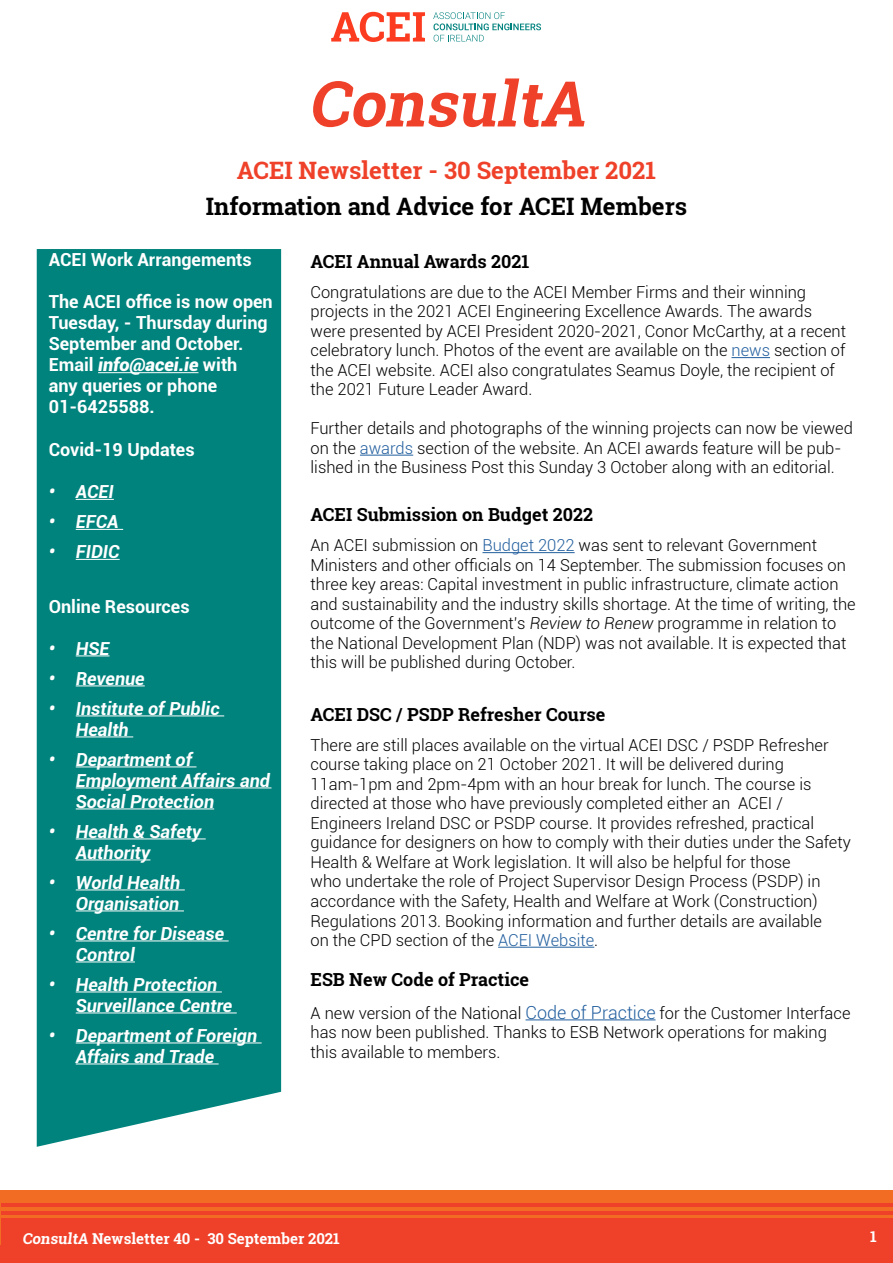
<style>
.page{position:relative;width:893px;height:1263px;background:#fff}
.page>*{position:absolute;margin:0;border:0;box-sizing:border-box;transform-origin:0 0}
.t1{font:italic 700 63px "Roboto Slab";color:#ef4129}
.t2{font:700 24px "Roboto Slab";color:#000}
.t3{font:700 24px "Roboto Slab";color:#ef4129}
.t4{font:italic 700 18px/21px "Roboto";color:#fff}
.t5{font:700 18px/21.1px "Roboto";color:#fff}
.t6{font:700 18px "Roboto Slab";color:#000}
.t7{font:300 16.5px/19.5px "Roboto";color:#000}
.t8{font:700 15px "Roboto Slab";color:#fff}
.s1{font-weight:900;font-style:italic}
.s2{color:#215e9e}
.s3{font-style:italic}
.s4{font-size:18px;color:#215e9e}
</style>
<div class="page">
<hr style="left:0;top:1218px;width:1px;height:45px;background:#ef4129">
<div style="left:0;top:1190px;width:893px;height:54px;background:#f36c24"></div>
<div style="left:1px;top:1218px;width:892px;height:45px;background:#ef4129"></div>
<hr style="left:1px;top:1211px;width:892px;height:3px;background:#ef4129">
<hr style="left:1px;top:1203px;width:892px;height:4px;background:#ef4129">
<svg style="left:331px;top:12px;width:94px;height:30px"></svg>
<svg style="left:433px;top:12px;width:108px;height:30px"></svg>
<hr style="left:731px;top:357px;width:39px;height:1px;background:#215e9e">
<hr style="left:360px;top:455px;width:53px;height:1px;background:#215e9e">
<hr style="left:482px;top:552px;width:93px;height:1px;background:#215e9e">
<hr style="left:498px;top:947px;width:96px;height:1px;background:#215e9e">
<hr style="left:526px;top:1019px;width:130px;height:1px;background:#215e9e">
<div style="left:37px;top:249px;width:244px;height:898px;background:#00837d"></div>
<hr style="left:76px;top:655px;width:34px;height:1px;background:#fff">
<hr style="left:76px;top:685px;width:69px;height:1px;background:#fff">
<hr style="left:76px;top:715px;width:148px;height:1px;background:#fff">
<hr style="left:76px;top:736px;width:57px;height:1px;background:#fff">
<hr style="left:76px;top:766px;width:120px;height:1px;background:#fff">
<hr style="left:76px;top:787px;width:196px;height:1px;background:#fff">
<hr style="left:76px;top:808px;width:138px;height:1px;background:#fff">
<hr style="left:76px;top:838px;width:130px;height:1px;background:#fff">
<hr style="left:76px;top:859px;width:74px;height:1px;background:#fff">
<hr style="left:76px;top:889px;width:109px;height:1px;background:#fff">
<hr style="left:76px;top:910px;width:108px;height:1px;background:#fff">
<hr style="left:76px;top:940px;width:153px;height:1px;background:#fff">
<hr style="left:76px;top:961px;width:59px;height:1px;background:#fff">
<hr style="left:76px;top:991px;width:146px;height:1px;background:#fff">
<hr style="left:76px;top:1012px;width:161px;height:1px;background:#fff">
<hr style="left:76px;top:1042px;width:186px;height:1px;background:#fff">
<hr style="left:76px;top:1063px;width:143px;height:1px;background:#fff">
<hr style="left:76px;top:499px;width:38px;height:1px;background:#fff">
<hr style="left:76px;top:529px;width:47px;height:1px;background:#fff">
<hr style="left:76px;top:559px;width:44px;height:1px;background:#fff">
<hr style="left:98px;top:372px;width:100px;height:1px;background:#fff">
<h1 class="t1" style="left:308px;top:60px;width:293px">ConsultA</h1>
<h2 class="t3" style="left:237px;top:153px;width:421px">ACEI Newsletter - 30 September 2021</h2>
<h2 class="t2" style="left:206px;top:189px;width:483px">Information and Advice for ACEI Members</h2>
<p class="t5" style="left:49px;top:248px;width:204px">ACEI Work Arrangements</p>
<p class="t5" style="left:49px;top:290px;width:226px">The ACEI office is now open<br>Tuesday, - Thursday during<br>September and October.<br>Email <span class="s1">info@acei.ie</span> with<br>any queries or phone<br>01-6425588.</p>
<p class="t5" style="left:49px;top:438px;width:147px">Covid-19 Updates</p>
<p class="t4" style="left:49px;top:480px;width:67px">• ACEI</p>
<p class="t4" style="left:49px;top:510px;width:71px">• EFCA</p>
<p class="t4" style="left:49px;top:540px;width:72px">• FIDIC</p>
<p class="t5" style="left:49px;top:595px;width:142px">Online Resources</p>
<p class="t4" style="left:49px;top:637px;width:62px">• HSE</p>
<p class="t4" style="left:49px;top:667px;width:97px">• Revenue</p>
<p class="t4" style="left:76px;top:697px;width:145px;text-indent:-27px">• Institute of Public<br>Health</p>
<p class="t4" style="left:76px;top:748px;width:196px;text-indent:-27px">• Department of<br>Employment Affairs and<br>Social Protection</p>
<p class="t4" style="left:76px;top:820px;width:127px;text-indent:-27px">• Health &amp; Safety<br>Authority</p>
<p class="t4" style="left:49px;top:871px;width:133px;text-align:right">• World Health<br>Organisation</p>
<p class="t4" style="left:76px;top:922px;width:150px;text-indent:-27px">• Centre for Disease<br>Control</p>
<p class="t4" style="left:76px;top:973px;width:158px;text-indent:-27px">• Health Protection<br>Surveillance Centre</p>
<p class="t4" style="left:76px;top:1024px;width:183px;text-indent:-27px">• Department of Foreign<br>Affairs and Trade</p>
<p class="t6" style="left:311px;top:249px;width:220px">ACEI Annual Awards 2021</p>
<p class="t7" style="left:311px;top:282px;width:537px">Congratulations are due to the ACEI Member Firms and their winning projects in the 2021 ACEI Engineering Excellence Awards. The awards were presented by ACEI President 2020-2021, Conor McCarthy, at a recent celebratory lunch. Photos of the event are available on the <span class="s2">news</span> section of the ACEI website. ACEI also congratulates Seamus Doyle, the recipient of the 2021 Future Leader Award.</p>
<p class="t7" style="left:311px;top:418px;width:544px">Further details and photographs of the winning projects can now be viewed on the <span class="s2">awards</span> section of the website. An ACEI awards feature will be pub&shy;lished in the Business Post this Sunday 3 October along with an editorial.</p>
<p class="t6" style="left:311px;top:502px;width:284px">ACEI Submission on Budget 2022</p>
<p class="t7" style="left:311px;top:535px;width:547px">An ACEI submission on <span class="s2">Budget 2022</span> was sent to relevant Government Ministers and other officials on 14 September. The submission focuses on three key areas: Capital investment in public infrastructure, climate action and sustainability and the industry skills shortage. At the time of writing, the outcome of the Government’s <span class="s3">Review to Renew</span> programme in relation to the National Development Plan (NDP) was not available. It is expected that this will be published during October.</p>
<p class="t6" style="left:311px;top:702px;width:296px">ACEI DSC / PSDP Refresher Course</p>
<p class="t7" style="left:311px;top:735px;width:542px">There are still places available on the virtual ACEI DSC / PSDP Refresher course taking place on 21 October 2021. It will be delivered during 11am-1pm and 2pm-4pm with an hour break for lunch. The course is directed at those who have previously completed either an ACEI / Engineers Ireland DSC or PSDP course. It provides refreshed, practical guidance for designers on how to comply with their duties under the Safety Health &amp; Welfare at Work legislation. It will also be helpful for those<br>who undertake the role of Project Supervisor Design Process (PSDP) in accordance with the Safety, Health and Welfare at Work (Construction)<br>Regulations 2013. Booking information and further details are available<br>on the CPD section of the <span class="s2">ACEI Website</span>.</p>
<p class="t6" style="left:311px;top:967px;width:220px">ESB New Code of Practice</p>
<p class="t7" style="left:311px;top:1002px;width:541px">A new version of the National <span class="s4">Code of Practice</span> for the Customer Interface has now been published. Thanks to ESB Network operations for making this available to members.</p>
<p class="t8" style="left:22px;top:1229px;width:319px">ConsultA Newsletter 40 - 30 September 2021</p>
<p class="t8" style="left:870px;top:1226px;width:8px">1</p>
</div>
